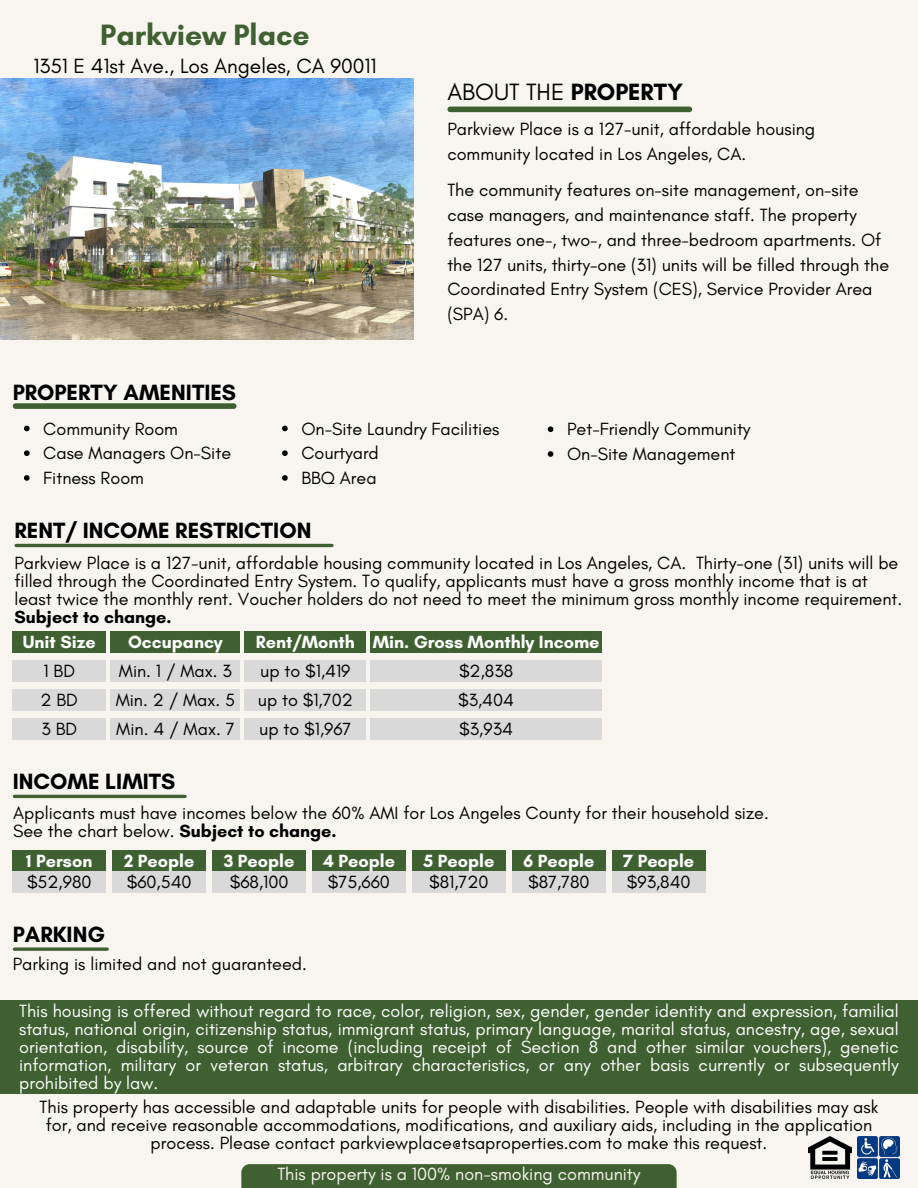
<style>
.page{position:relative;width:918px;height:1188px;background:#f8f5f0}
.page>*{position:absolute;margin:0;border:0;box-sizing:border-box;transform-origin:0 0}
.t1{font:700 30px "Glacial Indifference";color:#3f6131}
.t2{font:24px "Glacial Indifference";color:#000}
.t3{font:700 22.5px "Glacial Indifference";color:#000}
.t4{font:21px "Glacial Indifference";color:#000}
.t5{font:18px/24.8px "Glacial Indifference";color:#000}
.t6{font:18px/18px "Glacial Indifference";color:#fff;text-align:justify}
.t7{font:700 18px "Glacial Indifference";color:#fff}
.t8{font:18px "Glacial Indifference";color:#f8f5f0}
.s1{font-weight:700}
</style>
<div class="page">
<img style="left:0;top:79px;width:414px;height:261px">
<div style="left:13px;top:850px;width:93px;height:22px;background:#3f6131"></div>
<div style="left:13px;top:872px;width:93px;height:21px;background:#d9d9d9"></div>
<div style="left:113px;top:850px;width:93px;height:22px;background:#3f6131"></div>
<div style="left:113px;top:872px;width:93px;height:21px;background:#d9d9d9"></div>
<div style="left:213px;top:850px;width:93px;height:22px;background:#3f6131"></div>
<div style="left:213px;top:872px;width:93px;height:21px;background:#d9d9d9"></div>
<div style="left:312px;top:850px;width:94px;height:22px;background:#3f6131"></div>
<div style="left:312px;top:872px;width:94px;height:21px;background:#d9d9d9"></div>
<div style="left:412px;top:850px;width:94px;height:22px;background:#3f6131"></div>
<div style="left:412px;top:872px;width:94px;height:21px;background:#d9d9d9"></div>
<div style="left:512px;top:850px;width:93px;height:22px;background:#3f6131"></div>
<div style="left:512px;top:872px;width:93px;height:21px;background:#d9d9d9"></div>
<div style="left:612px;top:850px;width:93px;height:22px;background:#3f6131"></div>
<div style="left:612px;top:872px;width:93px;height:21px;background:#d9d9d9"></div>
<hr style="left:14px;top:795px;width:171px;height:3px;background:#3f6131">
<div style="left:241px;top:1164px;width:436px;height:24px;background:#3f6131"></div>
<div style="left:0;top:1000px;width:918px;height:94px;background:#3f6131"></div>
<img style="left:858px;top:1137px;width:41px;height:42px">
<img style="left:808px;top:1137px;width:43px;height:42px">
<svg style="left:14px;top:947px;width:93px;height:4px"></svg>
<div style="left:450px;top:107px;width:239px;height:5px;background:#3f6131"></div>
<hr style="left:16px;top:544px;width:316px;height:3px;background:#3f6131">
<div style="left:13px;top:632px;width:93px;height:21px;background:#3f6131"></div>
<div style="left:245px;top:632px;width:121px;height:21px;background:#3f6131"></div>
<div style="left:371px;top:632px;width:231px;height:21px;background:#3f6131"></div>
<div style="left:111px;top:632px;width:129px;height:21px;background:#3f6131"></div>
<div style="left:13px;top:660px;width:93px;height:22px;background:#d9d9d9"></div>
<div style="left:245px;top:660px;width:121px;height:22px;background:#d9d9d9"></div>
<div style="left:371px;top:660px;width:231px;height:22px;background:#d9d9d9"></div>
<div style="left:111px;top:660px;width:129px;height:22px;background:#d9d9d9"></div>
<div style="left:13px;top:690px;width:93px;height:21px;background:#d9d9d9"></div>
<div style="left:245px;top:690px;width:121px;height:21px;background:#d9d9d9"></div>
<div style="left:371px;top:690px;width:231px;height:21px;background:#d9d9d9"></div>
<div style="left:111px;top:690px;width:129px;height:21px;background:#d9d9d9"></div>
<div style="left:13px;top:719px;width:93px;height:21px;background:#d9d9d9"></div>
<div style="left:245px;top:719px;width:121px;height:21px;background:#d9d9d9"></div>
<div style="left:371px;top:719px;width:231px;height:21px;background:#d9d9d9"></div>
<div style="left:111px;top:719px;width:129px;height:21px;background:#d9d9d9"></div>
<div style="left:16px;top:403px;width:218px;height:6px;background:#3f6131"></div>
<svg style="left:24px;top:426px;width:6px;height:5px"></svg>
<svg style="left:24px;top:450px;width:6px;height:6px"></svg>
<svg style="left:24px;top:475px;width:6px;height:6px"></svg>
<svg style="left:282px;top:426px;width:6px;height:5px"></svg>
<svg style="left:282px;top:450px;width:6px;height:6px"></svg>
<svg style="left:282px;top:475px;width:6px;height:6px"></svg>
<svg style="left:548px;top:426px;width:5px;height:6px"></svg>
<svg style="left:548px;top:451px;width:5px;height:6px"></svg>
<p class="t1" style="left:100px;top:17px;width:211px">Parkview Place</p>
<h5 class="t4" style="left:33px;top:53px;width:345px">1351 E 41st Ave., Los Angeles, CA 90011</h5>
<p class="t2" style="left:447px;top:77px;width:237px">ABOUT THE <span class="s1">PROPERTY</span></p>
<p class="t5" style="left:447px;top:116px;width:370px">Parkview Place is a 127-unit, affordable housing community located in Los Angeles, CA.</p>
<p class="t5" style="left:447px;top:178px;width:443px">The community features on-site management, on-site case managers, and maintenance staff. The property features one-, two-, and three-bedroom apartments. Of the 127 units, thirty-one (31) units will be filled through the Coordinated Entry System (CES), Service Provider Area (SPA) 6.</p>
<p class="t3" style="left:13px;top:379px;width:225px">PROPERTY AMENITIES</p>
<h2 class="t5" style="left:43px;top:416px;width:136px">Community Room</h2>
<p class="t5" style="left:43px;top:441px;width:189px">Case Managers On-Site</p>
<p class="t5" style="left:43px;top:465px;width:102px">Fitness Room</p>
<p class="t5" style="left:301px;top:416px;width:200px">On-Site Laundry Facilities</p>
<p class="t5" style="left:301px;top:441px;width:79px">Courtyard</p>
<p class="t5" style="left:301px;top:465px;width:77px">BBQ Area</p>
<p class="t5" style="left:567px;top:417px;width:185px">Pet-Friendly Community<br>On-Site Management</p>
<h5 class="t3" style="left:14px;top:517px;width:298px">RENT/ INCOME RESTRICTION</h5>
<p class="t5" style="left:14px;top:554px;width:889px;line-height:18px">Parkview Place is a 127-unit, affordable housing community located in Los Angeles, CA. Thirty-one (31) units will be filled through the Coordinated Entry System. To qualify, applicants must have a gross monthly income that is at least twice the monthly rent. Voucher holders do not need to meet the minimum gross monthly income requirement.<br><span class="s1">Subject to change.</span></p>
<p class="t7" style="left:23px;top:631px;width:74px">Unit Size</p>
<h6 class="t7" style="left:128px;top:631px;width:96px">Occupancy</h6>
<h2 class="t7" style="left:256px;top:631px;width:100px">Rent/Month</h2>
<p class="t7" style="left:373px;top:631px;width:228px">Min. Gross Monthly Income</p>
<p class="t5" style="left:44px;top:658px;width:33px">1 BD</p>
<h6 class="t5" style="left:119px;top:658px;width:115px">Min. 1 / Max. 3</h6>
<h6 class="t5" style="left:260px;top:658px;width:92px">up to $1,419</h6>
<p class="t5" style="left:459px;top:658px;width:56px">$2,838</p>
<p class="t5" style="left:41px;top:687px;width:39px">2 BD</p>
<h6 class="t5" style="left:116px;top:687px;width:121px">Min. 2 / Max. 5</h6>
<h6 class="t5" style="left:258px;top:687px;width:96px">up to $1,702</h6>
<p class="t5" style="left:458px;top:687px;width:58px">$3,404</p>
<p class="t5" style="left:42px;top:716px;width:37px">3 BD</p>
<h6 class="t5" style="left:116px;top:716px;width:120px">Min. 4 / Max. 7</h6>
<h6 class="t5" style="left:259px;top:716px;width:94px">up to $1,967</h6>
<p class="t5" style="left:459px;top:716px;width:55px">$3,934</p>
<h2 class="t3" style="left:13px;top:768px;width:164px">INCOME LIMITS</h2>
<p class="t5" style="left:13px;top:804px;width:757px;line-height:18px">Applicants must have incomes below the 60% AMI for Los Angeles County for their household size.<br>See the chart below. <span class="s1">Subject to change.</span></p>
<h4 class="t7" style="left:26px;top:850px;width:68px">1 Person</h4>
<p class="t5" style="left:27px;top:869px;width:66px">$52,980</p>
<h3 class="t7" style="left:124px;top:850px;width:72px">2 People</h3>
<p class="t5" style="left:127px;top:869px;width:66px">$60,540</p>
<p class="t7" style="left:224px;top:850px;width:72px">3 People</p>
<h2 class="t5" style="left:230px;top:869px;width:60px">$68,100</h2>
<p class="t7" style="left:323px;top:850px;width:73px">4 People</p>
<p class="t5" style="left:328px;top:869px;width:64px">$75,660</p>
<p class="t7" style="left:424px;top:850px;width:72px">5 People</p>
<p class="t5" style="left:429px;top:869px;width:61px">$81,720</p>
<p class="t7" style="left:523px;top:850px;width:73px">6 People</p>
<p class="t5" style="left:528px;top:869px;width:63px">$87,780</p>
<p class="t7" style="left:623px;top:850px;width:72px">7 People</p>
<p class="t5" style="left:627px;top:869px;width:65px">$93,840</p>
<p class="t3" style="left:13px;top:921px;width:94px">PARKING</p>
<p class="t5" style="left:13px;top:952px;width:296px">Parking is limited and not guaranteed.</p>
<h6 class="t6" style="left:19px;top:1001px;width:881px">This housing is offered without regard to race, color, religion, sex, gender, gender identity and expression, familial status, national origin, citizenship status, immigrant status, primary language, marital status, ancestry, age, sexual orientation, disability, source of income (including receipt of Section 8 and other similar vouchers), genetic information, military or veteran status, arbitrary characteristics, or any other basis currently or subsequently prohibited by law.</h6>
<h6 class="t5" style="left:40px;top:1097px;width:840px;line-height:18px;text-align:center">This property has accessible and adaptable units for people with disabilities. People with disabilities may ask for, and receive reasonable accommodations, modifications, and auxiliary aids, including in the application process. Please contact parkviewplace@tsaproperties.com to make this request.</h6>
<h6 class="t8" style="left:277px;top:1163px;width:365px">This property is a 100% non-smoking community</h6>
</div>
